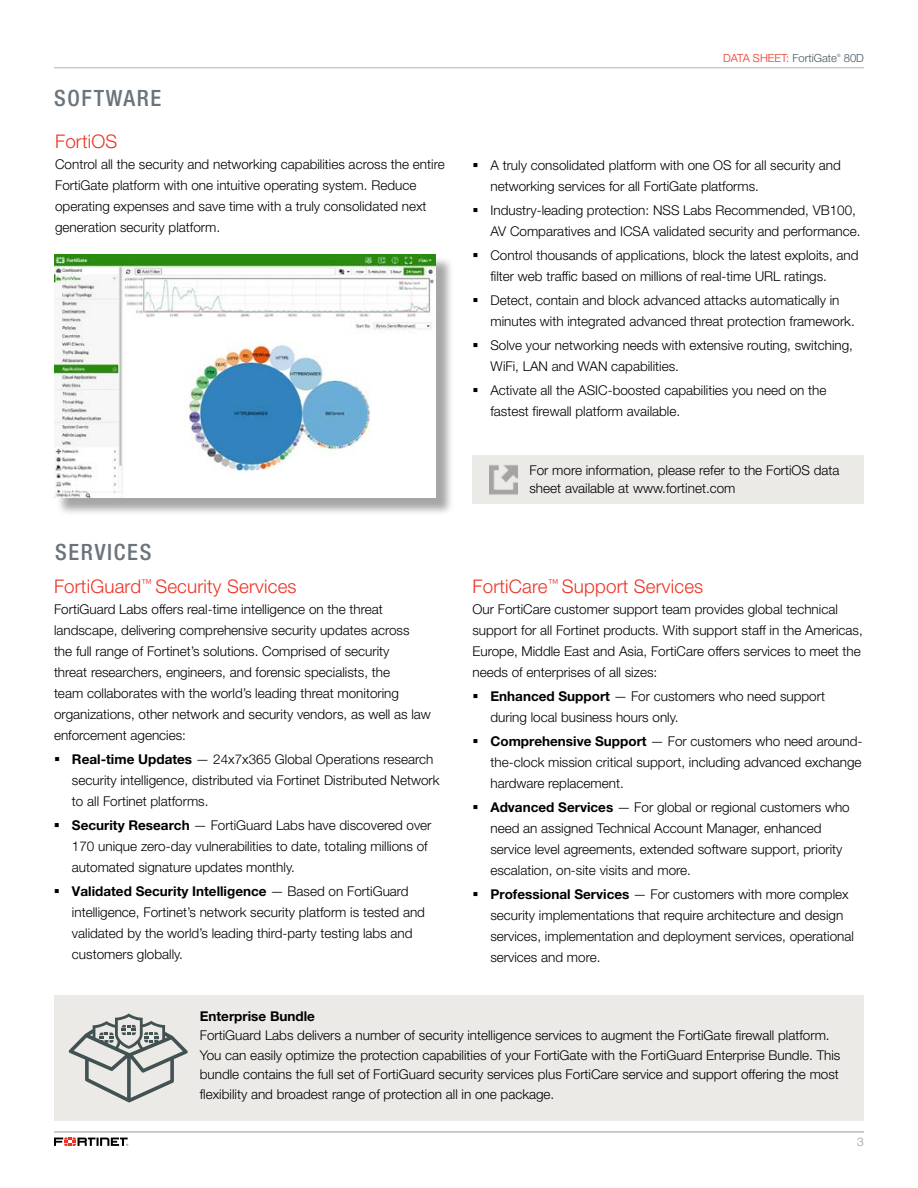
<style>
.page{position:relative;width:918px;height:1188px;background:#fff}
.page>*{position:absolute;margin:0;border:0;box-sizing:border-box;transform-origin:0 0}
.t1{font:500 condensed 22.5px "Helvetica Neue LT Pro";letter-spacing:.075em;color:#6a747b}
.t2{font:300 18.75px "Helvetica Neue LT Pro";letter-spacing:.01em;color:#ee3124}
.t3{font:300 13.5px/21px "Helvetica Neue LT Pro";color:#000}
.t4{font:700 13.5px "Helvetica Neue LT Pro";color:#000}
.t5{font:300 12px "Helvetica Neue LT Pro";color:#949ca1}
.t6{font:300 11.25px "Helvetica Neue LT Pro";color:#ee3124}
.t7{font:300 11.25px "Helvetica Neue LT Pro";color:#455560}
.t8{font:300 4.35px "Helvetica Neue LT Pro";color:#455560}
.s1{color:#455560}
.s2{font-weight:700}
</style>
<div class="page">
<hr style="left:54px;top:1132px;width:810px;height:1px;background:#949ca1">
<hr style="left:54px;top:67px;width:810px;height:1px;background:#b6b3ac">
<svg style="left:54px;top:1137px;width:74px;height:9px"></svg>
<div style="left:54px;top:995px;width:810px;height:125px;background:#ebeae7"></div>
<div style="left:472px;top:455px;width:392px;height:49px;background:#ebeae7"></div>
<img style="left:489px;top:465px;width:29px;height:30px">
<div style="left:56px;top:256px;width:398px;height:260px;background:#000;opacity:.35"></div>
<img style="left:54px;top:254px;width:381px;height:244px">
<svg style="left:69px;top:1013px;width:119px;height:89px"></svg>
<h1 class="t1" style="left:54px;top:85px;width:109px">SOFTWARE</h1>
<p class="t6" style="left:723px;top:51px;width:115px">DATA SHEET: <span class="s1">FortiGate</span></p>
<p class="t8" style="left:837px;top:53px;width:5px">®</p>
<p class="t7" style="left:844px;top:51px;width:22px">80D</p>
<h2 class="t2" style="left:55px;top:130px;width:64px">FortiOS</h2>
<p class="t3" style="left:55px;top:154px;width:391px">Control all the security and networking capabilities across the entire FortiGate platform with one intuitive operating system. Reduce operating expenses and save time with a truly consolidated next generation security platform.</p>
<p class="t3" style="left:490px;top:154px;width:352px;text-indent:-18px">▪ A truly consolidated platform with one OS for all security and networking services for all FortiGate platforms.</p>
<p class="t3" style="left:490px;top:199px;width:372px;text-indent:-18px">▪ Industry-leading protection: NSS Labs Recommended, VB100,<br>AV Comparatives and ICSA validated security and performance.</p>
<p class="t3" style="left:490px;top:244px;width:370px;text-indent:-18px">▪ Control thousands of applications, block the latest exploits, and filter web traffic based on millions of real-time URL ratings.</p>
<p class="t3" style="left:490px;top:289px;width:366px;text-indent:-18px">▪ Detect, contain and block advanced attacks automatically in minutes with integrated advanced threat protection framework.</p>
<p class="t3" style="left:490px;top:334px;width:364px;text-indent:-18px">▪ Solve your networking needs with extensive routing, switching,<br>WiFi, LAN and WAN capabilities.</p>
<p class="t3" style="left:490px;top:379px;width:338px;text-indent:-18px">▪ Activate all the ASIC-boosted capabilities you need on the fastest firewall platform available.</p>
<h1 class="t1" style="left:55px;top:539px;width:98px">SERVICES</h1>
<h2 class="t2" style="left:54px;top:575px;width:244px">FortiGuard<sup>™</sup> Security Services</h2>
<p class="t3" style="left:54px;top:599px;width:378px">FortiGuard Labs offers real-time intelligence on the threat landscape, delivering comprehensive security updates across the full range of Fortinet’s solutions. Comprised of security<br>threat researchers, engineers, and forensic specialists, the<br>team collaborates with the world’s leading threat monitoring organizations, other network and security vendors, as well as law enforcement agencies:</p>
<p class="t3" style="left:72px;top:749px;width:369px;text-indent:-18px">▪ <span class="s2">Real-time Updates</span> — 24x7x365 Global Operations research security intelligence, distributed via Fortinet Distributed Network to all Fortinet platforms.</p>
<p class="t3" style="left:72px;top:815px;width:361px;text-indent:-18px">▪ <span class="s2">Security Research</span> — FortiGuard Labs have discovered over<br>170 unique zero-day vulnerabilities to date, totaling millions of automated signature updates monthly.</p>
<p class="t3" style="left:72px;top:881px;width:355px;text-indent:-18px">▪ <span class="s2">Validated Security Intelligence</span> — Based on FortiGuard intelligence, Fortinet’s network security platform is tested and validated by the world’s leading third-party testing labs and customers globally.</p>
<p class="t3" style="left:530px;top:461px;width:312px;line-height:18px">For more information, please refer to the FortiOS data sheet available at www.fortinet.com</p>
<h2 class="t2" style="left:472px;top:575px;width:232px">FortiCare<sup>™</sup> Support Services</h2>
<p class="t3" style="left:472px;top:599px;width:392px">Our FortiCare customer support team provides global technical support for all Fortinet products. With support staff in the Americas, Europe, Middle East and Asia, FortiCare offers services to meet the needs of enterprises of all sizes:</p>
<p class="t3" style="left:490px;top:686px;width:336px;text-indent:-18px">▪ <span class="s2">Enhanced Support</span> — For customers who need support during local business hours only.</p>
<p class="t3" style="left:490px;top:731px;width:374px;text-align:justify;text-indent:-18px">▪ <span class="s2">Comprehensive Support</span> — For customers who need around&shy;the-clock mission critical support, including advanced exchange hardware replacement.</p>
<p class="t3" style="left:490px;top:797px;width:361px;text-indent:-18px">▪ <span class="s2">Advanced Services</span> — For global or regional customers who need an assigned Technical Account Manager, enhanced service level agreements, extended software support, priority escalation, on-site visits and more.</p>
<p class="t3" style="left:490px;top:884px;width:365px;text-indent:-18px">▪ <span class="s2">Professional Services</span> — For customers with more complex security implementations that require architecture and design services, implementation and deployment services, operational services and more.</p>
<p class="t4" style="left:200px;top:1008px;width:117px">Enterprise Bundle</p>
<p class="t3" style="left:200px;top:1026px;width:642px;line-height:19.5px">FortiGuard Labs delivers a number of security intelligence services to augment the FortiGate firewall platform.<br>You can easily optimize the protection capabilities of your FortiGate with the FortiGuard Enterprise Bundle. This bundle contains the full set of FortiGuard security services plus FortiCare service and support offering the most flexibility and broadest range of protection all in one package.</p>
<p class="t5" style="left:857px;top:1134px;width:8px">3</p>
</div>
